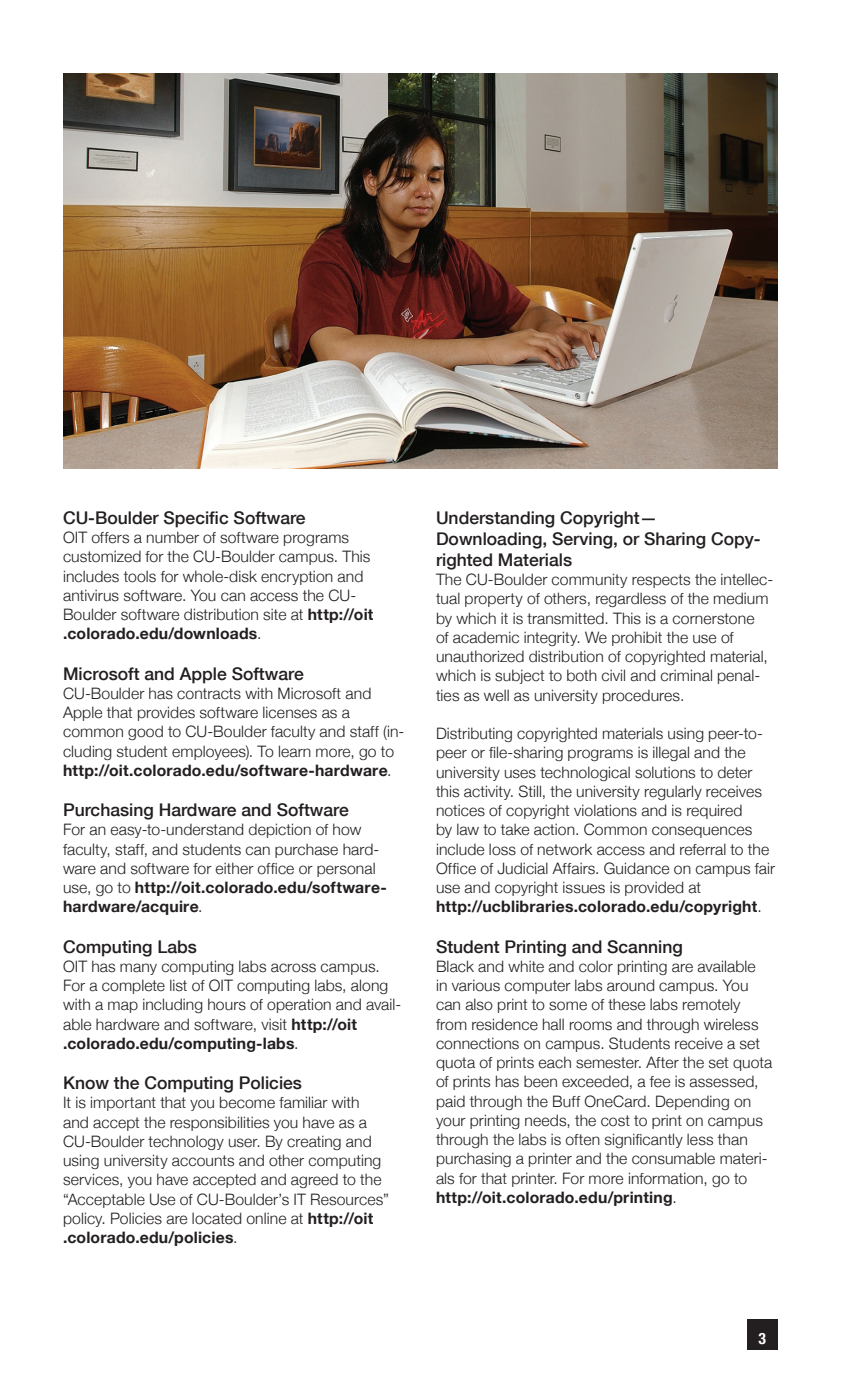
<style>
.page{position:relative;width:851px;height:1386px;background:#fff}
.page>*{position:absolute;margin:0;border:0;box-sizing:border-box;transform-origin:0 0}
.t1{font:500 17.5px/21px "Helvetica Neue";color:#231f20}
.t2{font:300 15.75px/19.2px "Helvetica Neue";letter-spacing:.005em;color:#231f20}
.t3{font:700 condensed 15.75px "Helvetica Neue";color:#fff}
.s1{font-weight:700}
</style>
<div class="page">
<div style="left:747px;top:1320px;width:30px;height:30px;background:#231f20"></div>
<img style="left:63px;top:74px;width:714px;height:394px">
<p class="t1" style="left:63px;top:506px;width:244px">CU-Boulder Specific Software</p>
<p class="t2" style="left:63px;top:527px;width:312px">OIT offers a number of software programs customized for the CU-Boulder campus. This includes tools for whole-disk encryption and antivirus software. You can access the CU-Boulder software distribution site at <span class="s1">http://oit .colorado.edu/downloads</span>.</p>
<p class="t1" style="left:63px;top:662px;width:242px">Microsoft and Apple Software</p>
<p class="t2" style="left:63px;top:683px;width:343px">CU-Boulder has contracts with Microsoft and Apple that provides software licenses as a common good to CU-Boulder faculty and staff (in&shy;cluding student employees). To learn more, go to <span class="s1">http://oit.colorado.edu/software-hardware</span>.</p>
<p class="t1" style="left:63px;top:799px;width:287px">Purchasing Hardware and Software</p>
<p class="t2" style="left:63px;top:819px;width:325px">For an easy-to-understand depiction of how faculty, staff, and students can purchase hard&shy;ware and software for either office or personal use, go to <span class="s1">http://oit.colorado.edu/software&shy;hardware/acquire</span>.</p>
<p class="t1" style="left:63px;top:935px;width:135px">Computing Labs</p>
<p class="t2" style="left:63px;top:956px;width:340px">OIT has many computing labs across campus.<br>For a complete list of OIT computing labs, along with a map including hours of operation and avail&shy;able hardware and software, visit <span class="s1">http://oit .colorado.edu/computing-labs</span>.</p>
<p class="t1" style="left:63px;top:1072px;width:240px">Know the Computing Policies</p>
<p class="t2" style="left:63px;top:1092px;width:327px">It is important that you become familiar with and accept the responsibilities you have as a CU-Boulder technology user. By creating and using university accounts and other computing services, you have accepted and agreed to the “Acceptable Use of CU-Boulder’s IT Resources” policy. Policies are located online at <span class="s1">http://oit .colorado.edu/policies</span>.</p>
<p class="t1" style="left:436px;top:506px;width:326px">Understanding Copyright—<br>Downloading, Serving, or Sharing Copy&shy;righted Materials</p>
<p class="t2" style="left:436px;top:569px;width:339px">The CU-Boulder community respects the intellec&shy;tual property of others, regardless of the medium by which it is transmitted. This is a cornerstone<br>of academic integrity. We prohibit the use of unauthorized distribution of copyrighted material, which is subject to both civil and criminal penal&shy;ties as well as university procedures.</p>
<p class="t2" style="left:436px;top:723px;width:341px">Distributing copyrighted materials using peer-to&shy;peer or file-sharing programs is illegal and the university uses technological solutions to deter this activity. Still, the university regularly receives notices of copyright violations and is required<br>by law to take action. Common consequences include loss of network access and referral to the Office of Judicial Affairs. Guidance on campus fair use and copyright issues is provided at <span class="s1">http://ucblibraries.colorado.edu/copyright</span>.</p>
<p class="t1" style="left:436px;top:935px;width:248px">Student Printing and Scanning</p>
<p class="t2" style="left:436px;top:956px;width:338px">Black and white and color printing are available<br>in various computer labs around campus. You can also print to some of these labs remotely from residence hall rooms and through wireless connections on campus. Students receive a set quota of prints each semester. After the set quota of prints has been exceeded, a fee is assessed, paid through the Buff OneCard. Depending on your printing needs, the cost to print on campus through the labs is often significantly less than purchasing a printer and the consumable materi&shy;als for that printer. For more information, go to <span class="s1">http://oit.colorado.edu/printing</span>.</p>
<p class="t3" style="left:758px;top:1325px;width:9px">3</p>
</div>
